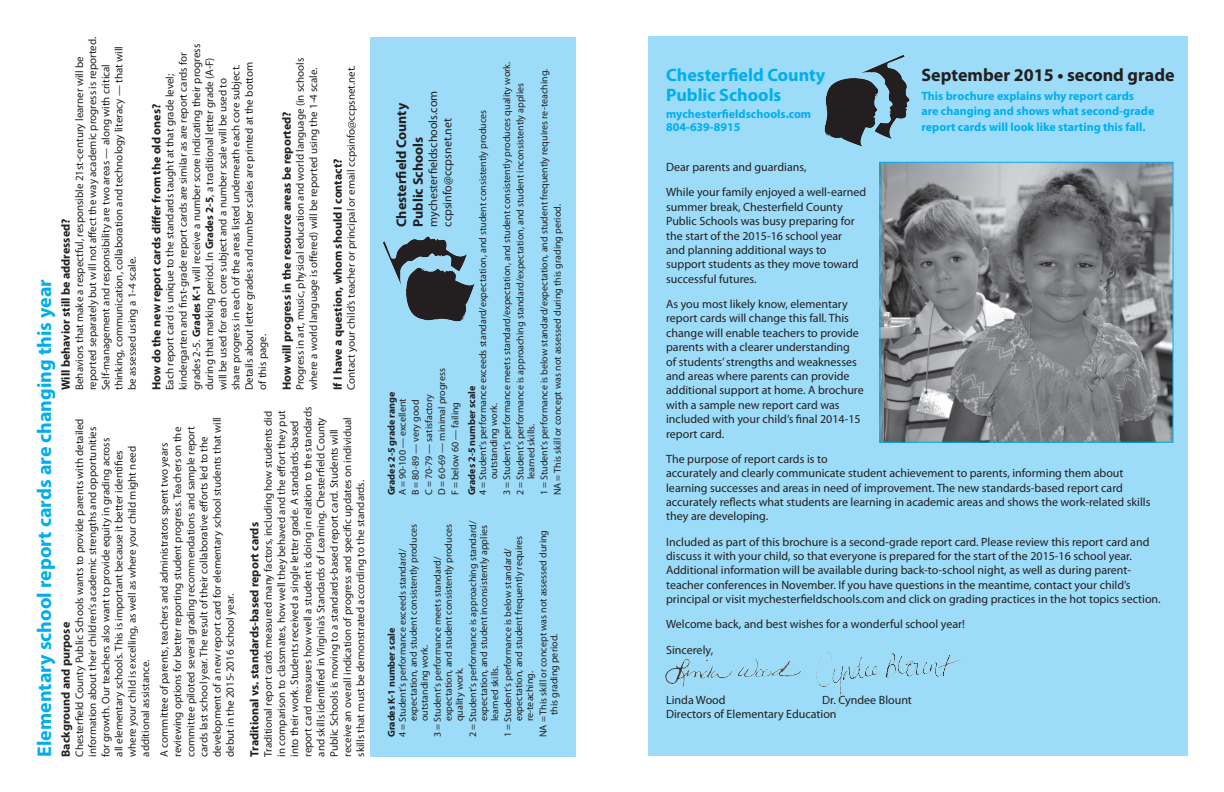
<style>
.page{position:relative;width:1224px;height:792px;background:#fff}
.page>*{position:absolute;margin:0;border:0;box-sizing:border-box;transform-origin:0 0}
.t1{font:700 20px "Myriad Pro";color:#00aeef}
.t2{font:700 18px/20px "Myriad Pro";color:#00aeef}
.t3{font:700 18px "Myriad Pro";color:#231f20}
.t4{font:700 14px/16.8px "Myriad Pro";color:#231f20}
.t5{font:12px/14.4px "Myriad Pro";color:#231f20}
.t6{font:700 12px "Myriad Pro";color:#231f20}
.t7{font:700 12px/15.4px "Myriad Pro";color:#00aeef}
.t8{font:11px/13.2px "Myriad Pro";color:#231f20}
.t9{font:10px/11px "Myriad Pro";color:#231f20}
.t10{font:700 10px "Myriad Pro";color:#231f20}
.s1{font-weight:700}
</style>
<div class="page">
<div style="left:371px;top:37px;width:205px;height:720px;background:#9cdcf8"></div>
<img style="left:383px;top:236px;width:92px;height:86px">
<div style="left:648px;top:36px;width:540px;height:720px;background:#9cdcf8"></div>
<img style="left:824px;top:55px;width:86px;height:92px">
<img style="left:881px;top:164px;width:291px;height:277px">
<div style="left:879px;top:162px;width:295px;height:281px;border:1px solid #00aeef"></div>
<img style="left:816px;top:652px;width:145px;height:59px">
<img style="left:664px;top:658px;width:137px;height:30px">
<p class="t8" style="left:73px;top:390px;width:355px;rotate:-90deg">Behaviors that make a respectful, responsible 21st-century learner will be reported separately but will not affect the way academic progress is reported.<br>Self-management and responsibility are two areas — along with critical thinking, communication, collaboration and technology literacy — that will be assessed using a 1-4 scale.</p>
<p class="t8" style="left:163px;top:390px;width:348px;rotate:-90deg">Each report card is unique to the standards taught at that grade level; kindergarten and first-grade report cards are similar as are report cards for grades 2-5. <span class="s1">Grades K-1</span> will receive a number score indicating their progress during that marking period. In <span class="s1">Grades 2-5</span>, a traditional letter grade (A-F) will be used for each core subject and a number scale will be used to<br>share progress in each of the areas listed underneath each core subject.<br>Details about letter grades and number scales are printed at the bottom<br>of this page.</p>
<p class="t8" style="left:293px;top:390px;width:334px;rotate:-90deg">Progress in art, music, physical education and world language (in schools where a world language is offered) will be reported using the 1-4 scale.</p>
<p class="t8" style="left:345px;top:390px;width:326px;rotate:-90deg">Contact your child’s teacher or principal or email ccpsinfo@ccpsnet.net.</p>
<p class="t6" style="left:149px;top:390px;width:288px;rotate:-90deg">How do the new report cards differ from the old ones?</p>
<p class="t6" style="left:279px;top:390px;width:280px;rotate:-90deg">How will progress in the resource areas be reported?</p>
<p class="t6" style="left:330px;top:390px;width:233px;rotate:-90deg">If I have a question, whom should I contact?</p>
<p class="t6" style="left:58px;top:390px;width:173px;rotate:-90deg">Will behavior still be addressed?</p>
<h1 class="t1" style="left:31px;top:757px;width:479px;rotate:-90deg">Elementary school report cards are changing this year</h1>
<p class="t8" style="left:261px;top:757px;width:352px;rotate:-90deg">Traditional report cards measured many factors, including how students did in comparison to classmates, how well they behaved and the effort they put into their work. Students received a single letter grade. A standards-based report card measures how well a student is doing in relation to the standards and skills identified in Virginia’s Standards of Learning. Chesterfield County Public Schools is moving to a standards-based report card. Students will receive an overall indication of progress and specific updates on individual skills that must be demonstrated according to the standards.</p>
<p class="t8" style="left:73px;top:757px;width:340px;rotate:-90deg">Chesterfield County Public Schools wants to provide parents with detailed information about their children’s academic strengths and opportunities for growth. Our teachers also want to provide equity in grading across<br>all elementary schools. This is important because it better identifies<br>where your child is excelling, as well as where your child might need additional assistance.</p>
<p class="t8" style="left:157px;top:757px;width:341px;rotate:-90deg">A committee of parents, teachers and administrators spent two years reviewing options for better reporting student progress. Teachers on the committee piloted several grading recommendations and sample report cards last school year. The result of their collaborative efforts led to the development of a new report card for elementary school students that will debut in the 2015-2016 school year.</p>
<p class="t6" style="left:247px;top:757px;width:236px;rotate:-90deg">Traditional vs. standards-based report cards</p>
<p class="t6" style="left:58px;top:757px;width:136px;rotate:-90deg">Background and purpose</p>
<p class="t9" style="left:500px;top:495px;width:435px;line-height:13.2px;rotate:-90deg">3 = Student’s performance meets standard/expectation, and student consistently produces quality work.<br>2 = Student’s performance is approaching standard/expectation, and student inconsistently applies</p>
<p class="t9" style="left:524px;top:495px;width:428px;line-height:13.2px;text-indent:16px;rotate:-90deg">learned skills.<br>1 = Student’s performance is below standard/expectation, and student frequently requires re-teaching.<br>NA = This skill or concept was not assessed during this grading period.</p>
<p class="t3" style="left:921px;top:63px;width:255px">September 2015 • second grade</p>
<p class="t2" style="left:666px;top:64px;width:161px">Chesterfield County<br>Public Schools</p>
<p class="t7" style="left:666px;top:105px;width:147px">mychesterfieldschools.com</p>
<p class="t7" style="left:666px;top:118px;width:76px">804-639-8915</p>
<p class="t5" style="left:666px;top:160px;width:142px">Dear parents and guardians,</p>
<p class="t5" style="left:666px;top:185px;width:202px">While your family enjoyed a well-earned summer break, Chesterfield County Public Schools was busy preparing for the start of the 2015-16 school year<br>and planning additional ways to support students as they move toward successful futures.</p>
<p class="t5" style="left:666px;top:297px;width:199px">As you most likely know, elementary report cards will change this fall. This change will enable teachers to provide parents with a clearer understanding<br>of students’ strengths and weaknesses and areas where parents can provide additional support at home. A brochure with a sample new report card was included with your child’s final 2014-15 report card.</p>
<p class="t5" style="left:666px;top:451px;width:486px">The purpose of report cards is to<br>accurately and clearly communicate student achievement to parents, informing them about learning successes and areas in need of improvement. The new standards-based report card accurately reflects what students are learning in academic areas and shows the work-related skills they are developing.</p>
<p class="t5" style="left:666px;top:534px;width:496px">Included as part of this brochure is a second-grade report card. Please review this report card and discuss it with your child, so that everyone is prepared for the start of the 2015-16 school year.<br>Additional information will be available during back-to-school night, as well as during parent&shy;teacher conferences in November. If you have questions in the meantime, contact your child’s principal or visit mychesterfieldschools.com and click on grading practices in the hot topics section.</p>
<p class="t5" style="left:666px;top:617px;width:300px">Welcome back, and best wishes for a wonderful school year!</p>
<p class="t5" style="left:666px;top:642px;width:49px">Sincerely,</p>
<p class="t5" style="left:666px;top:693px;width:61px">Linda Wood</p>
<p class="t7" style="left:921px;top:88px;width:235px">This brochure explains why report cards<br>are changing and shows what second-grade report cards will look like starting this fall.</p>
<p class="t4" style="left:392px;top:227px;width:125px;rotate:-90deg">Chesterfield County<br>Public Schools</p>
<p class="t5" style="left:426px;top:227px;width:138px;rotate:-90deg">mychesterfieldschools.com</p>
<p class="t9" style="left:477px;top:479px;width:371px;text-indent:-16px;rotate:-90deg">4 = Student’s performance exceeds standard/expectation, and student consistently produces outstanding work.</p>
<p class="t5" style="left:440px;top:227px;width:110px;rotate:-90deg">ccpsinfo@ccpsnet.net</p>
<p class="t9" style="left:396px;top:495px;width:128px;line-height:13.2px;rotate:-90deg">A = 90-100 — excellent<br>B = 80-89 — very good<br>C = 70-79 — satisfactory<br>D = 60-69 — minimal progress<br>F = below 60 — failing</p>
<p class="t10" style="left:465px;top:495px;width:111px;rotate:-90deg">Grades 2-5 number scale</p>
<p class="t10" style="left:385px;top:495px;width:105px;rotate:-90deg">Grades 2-5 grade range</p>
<p class="t9" style="left:397px;top:721px;width:199px;text-indent:-16px;rotate:-90deg">4 = Student’s performance exceeds standard/ expectation, and student consistently produces outstanding work.</p>
<p class="t9" style="left:432px;top:721px;width:199px;text-indent:-16px;rotate:-90deg">3 = Student’s performance meets standard/ expectation, and student consistently produces quality work.</p>
<p class="t9" style="left:467px;top:721px;width:202px;text-indent:-16px;rotate:-90deg">2 = Student’s performance is approaching standard/ expectation, and student inconsistently applies learned skills.</p>
<p class="t9" style="left:502px;top:721px;width:187px;text-indent:-16px;rotate:-90deg">1 = Student’s performance is below standard/ expectation, and student frequently requires re-teaching.</p>
<p class="t9" style="left:537px;top:715px;width:187px;text-indent:-22px;rotate:-90deg">NA = This skill or concept was not assessed during this grading period.</p>
<p class="t10" style="left:385px;top:737px;width:111px;rotate:-90deg">Grades K-1 number scale</p>
<p class="t5" style="left:666px;top:693px;width:247px;text-indent:156px">Dr. Cyndee Blount<br>Directors of Elementary Education</p>
</div>
